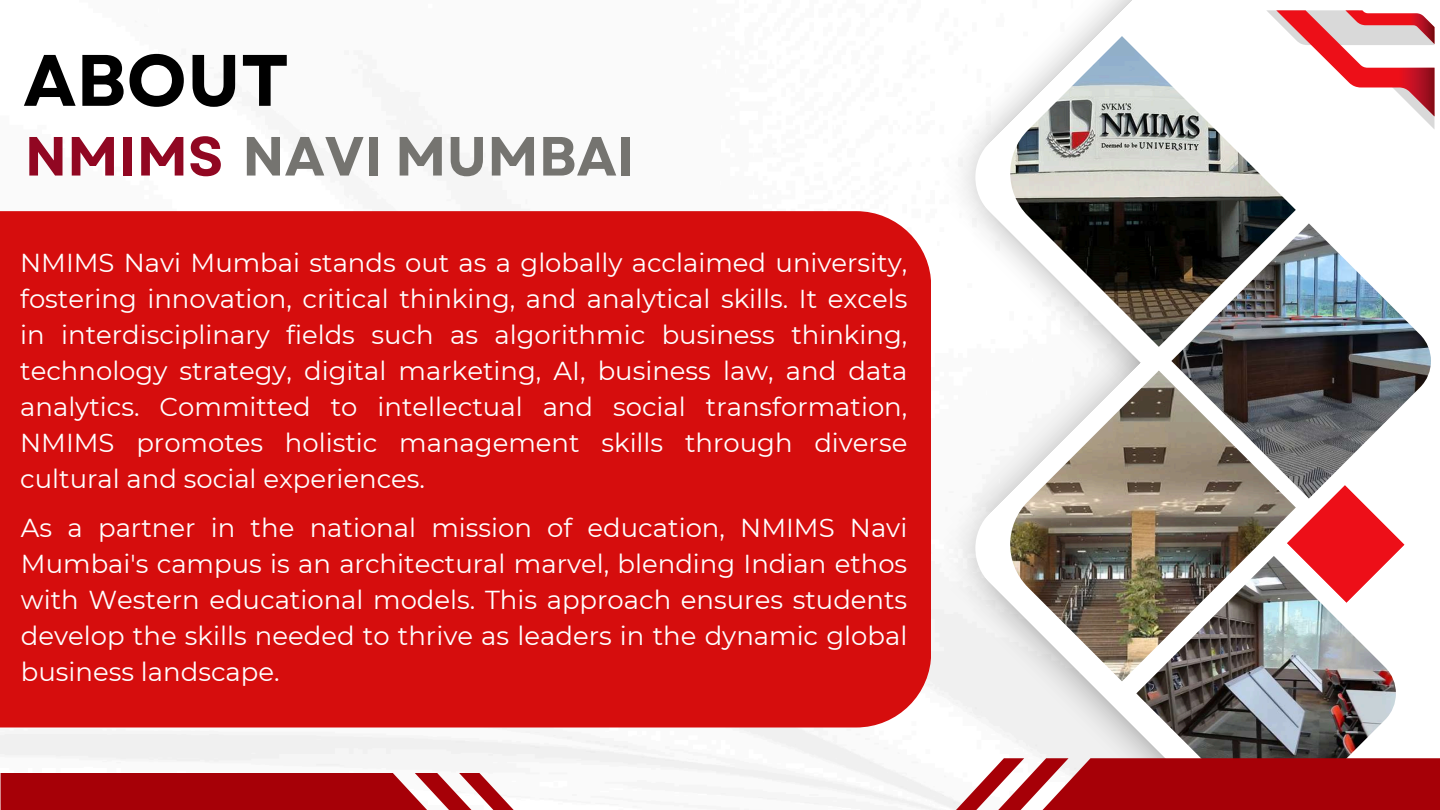
<style>
.page{position:relative;width:1440px;height:810px;background:#fff}
.page>*{position:absolute;margin:0;border:0;box-sizing:border-box;transform-origin:0 0}
.t1{font:700 72.7px "Garet";color:#000}
.t2{font:700 55.1px "Garet";color:#757470}
.t3{font:25.9px/36px "Montserrat";color:#fff;text-align:justify}
.s1{color:#910722}
</style>
<div class="page">
<svg style="left:975px;top:0;width:460px;height:758px"></svg>
<img style="left:1010px;top:36px;width:286px;height:311px">
<img style="left:1010px;top:371px;width:277px;height:310px">
<img style="left:1136px;top:556px;width:260px;height:202px">
<img style="left:1171px;top:223px;width:260px;height:276px">
<svg style="left:1287px;top:485px;width:118px;height:118px"></svg>
<svg style="left:1266px;top:10px;width:168px;height:120px"></svg>
<svg style="left:1px;top:773px;width:574px;height:37px"></svg>
<svg style="left:908px;top:758px;width:532px;height:52px"></svg>
<div style="left:0;top:211px;width:931px;height:516px;background:#d60d0d"></div>
<h1 class="t1" style="left:23px;top:28px;width:267px">ABOUT</h1>
<h2 class="t2" style="left:25px;top:117px;width:612px"><span class="s1">NMIMS</span> NAVI MUMBAI</h2>
<p class="t3" style="left:20px;top:245px;width:889px">NMIMS Navi Mumbai stands out as a globally acclaimed university, fostering innovation, critical thinking, and analytical skills. It excels in interdisciplinary fields such as algorithmic business thinking, technology strategy, digital marketing, AI, business law, and data analytics. Committed to intellectual and social transformation, NMIMS promotes holistic management skills through diverse cultural and social experiences.</p>
<p class="t3" style="left:21px;top:510px;width:888px">As a partner in the national mission of education, NMIMS Navi Mumbai's campus is an architectural marvel, blending Indian ethos with Western educational models. This approach ensures students develop the skills needed to thrive as leaders in the dynamic global business landscape.</p>
</div>
